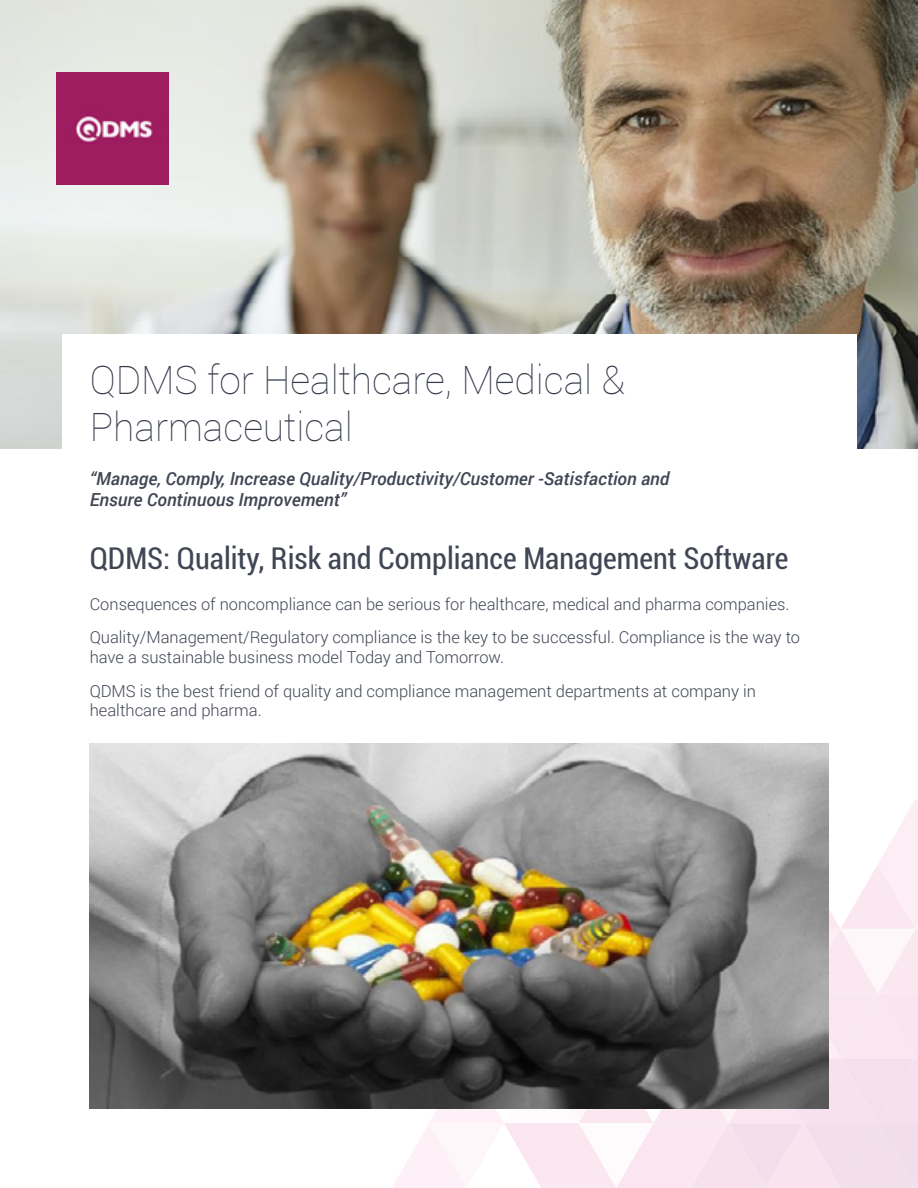
<style>
.page{position:relative;width:918px;height:1188px;background:#fff}
.page>*{position:absolute;margin:0;border:0;box-sizing:border-box;transform-origin:0 0}
.t1{font:100 39px/46.8px "Roboto";color:#363c4b}
.t2{font:condensed 30px "Roboto";color:#404654}
.t3{font:italic 500 18px/21.6px "Roboto";color:#404654}
.t4{font:300 16.5px/33.3px "Roboto";color:#404654}
</style>
<div class="page">
<svg style="left:282px;top:799px;width:636px;height:389px"></svg>
<img style="left:0;top:0;width:918px;height:449px">
<div style="left:62px;top:334px;width:795px;height:303px;background:#fff"></div>
<img style="left:90px;top:743px;width:738px;height:365px">
<img style="left:56px;top:72px;width:113px;height:113px">
<h1 class="t1" style="left:90px;top:356px;width:537px">QDMS for Healthcare, Medical &amp;<br>Pharmaceutical</h1>
<p class="t3" style="left:90px;top:467px;width:581px">“Manage, Comply, Increase Quality/Productivity/Customer -Satisfaction and<br>Ensure Continuous Improvement”</p>
<h2 class="t2" style="left:90px;top:538px;width:700px">QDMS: Quality, Risk and Compliance Management Software</h2>
<p class="t4" style="left:90px;top:587px;width:712px">Consequences of noncompliance can be serious for healthcare, medical and pharma companies.<br>Quality/Management/Regulatory compliance is the key to be successful. Compliance is the way to</p>
<p class="t4" style="left:90px;top:640px;width:668px">have a sustainable business model Today and Tomorrow.<br>QDMS is the best friend of quality and compliance management departments at company in</p>
<p class="t4" style="left:90px;top:693px;width:173px">healthcare and pharma.</p>
</div>
